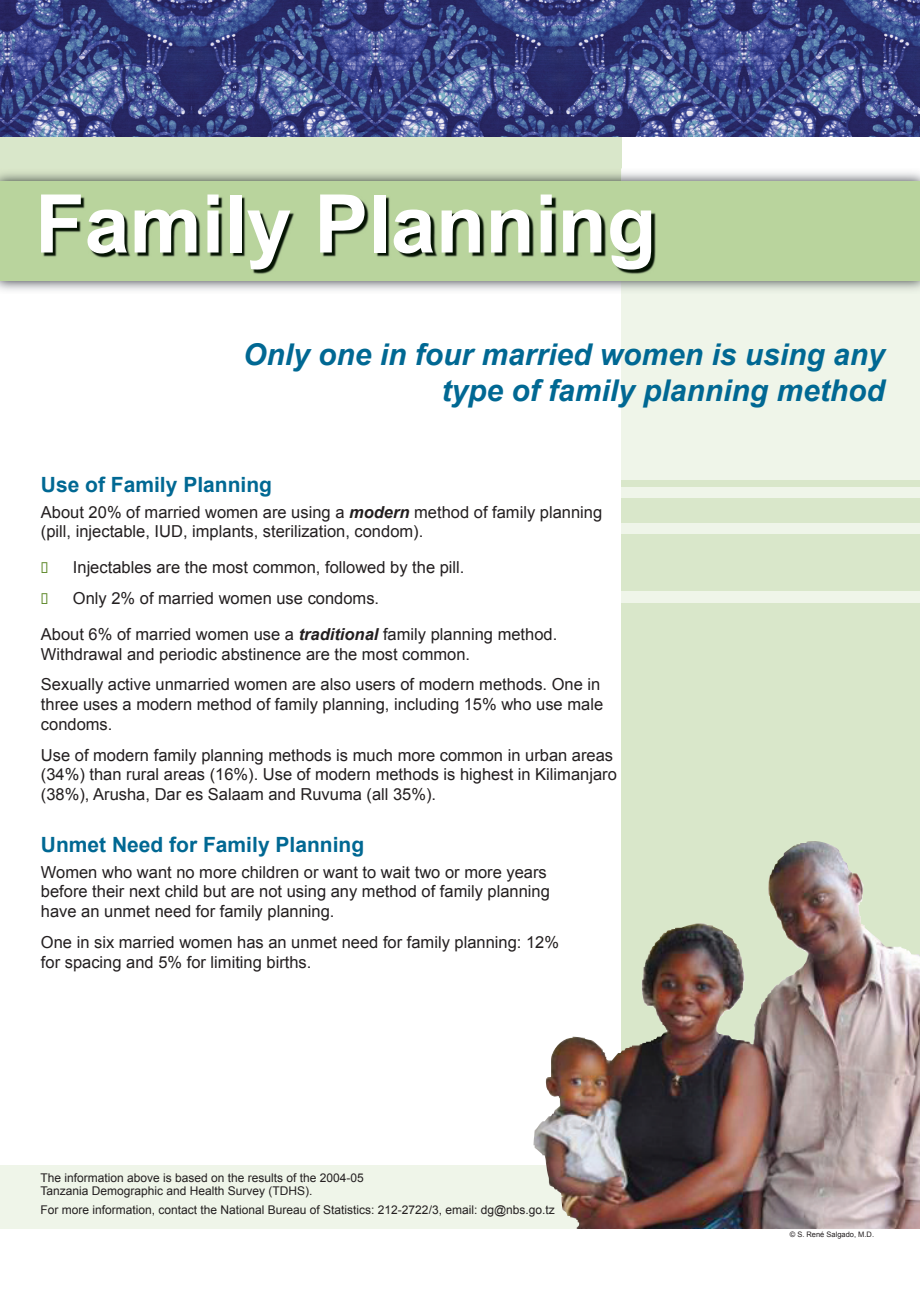
<style>
.page{position:relative;width:920px;height:1290px;background:#fff}
.page>*{position:absolute;margin:0;border:0;box-sizing:border-box;transform-origin:0 0}
.t1{font:700 81px "Arial";color:#fff}
.t2{font:italic 700 30px/36px "Arial";color:#006893;text-align:right}
.t3{font:700 21px "Arial";color:#006893}
.t4{font:16.5px/19.8px "Arial";color:#231f20}
.t5{font:12px/13.5px "Arial";color:#231f20}
.t6{font:7.5px "Arial";color:#231f20}
.s1{font-weight:700;font-style:italic}
</style>
<div class="page">
<div style="left:0;top:1165px;width:667px;height:64px;background:#eff5e9"></div>
<div style="left:621px;top:231px;width:299px;height:625px;background:#eff5e9"></div>
<div style="left:621px;top:604px;width:299px;height:625px;background:#d9e7ca"></div>
<div style="left:621px;top:535px;width:299px;height:56px;background:#d9e7ca"></div>
<div style="left:621px;top:480px;width:299px;height:7px;background:#d9e7ca"></div>
<div style="left:621px;top:498px;width:299px;height:25px;background:#d9e7ca"></div>
<div style="left:0;top:0;width:621px;height:247px;background:#d9e7ca"></div>
<div style="left:0;top:181px;width:920px;height:99px;background:#b9d49d"></div>
<img style="left:43px;top:197px;width:613px;height:77px">
<img style="left:533px;top:925px;width:387px;height:304px">
<img style="left:0;top:0;width:920px;height:137px">
<h1 class="t1" style="left:35px;top:179px;width:623px">Family Planning</h1>
<h2 class="t2" style="left:243px;top:337px;width:643px">Only one in four married women is using any type of family planning method</h2>
<p class="t3" style="left:41px;top:473px;width:233px">Use of Family Planning</p>
<p class="t4" style="left:41px;top:502px;width:563px">About 20% of married women are using a <span class="s1">modern</span> method of family planning (pill, injectable, IUD, implants, sterilization, condom).</p>
<p class="t4" style="left:73px;top:552px;width:393px;line-height:30.6px">Injectables are the most common, followed by the pill.<br>Only 2% of married women use condoms.</p>
<p class="t4" style="left:41px;top:624px;width:518px">About 6% of married women use a <span class="s1">traditional</span> family planning method.<br>Withdrawal and periodic abstinence are the most common.</p>
<p class="t4" style="left:41px;top:675px;width:564px">Sexually active unmarried women are also users of modern methods. One in three uses a modern method of family planning, including 15% who use male condoms.</p>
<p class="t4" style="left:41px;top:745px;width:577px">Use of modern family planning methods is much more common in urban areas (34%) than rural areas (16%). Use of modern methods is highest in Kilimanjaro (38%), Arusha, Dar es Salaam and Ruvuma (all 35%).</p>
<p class="t3" style="left:41px;top:833px;width:325px">Unmet Need for Family Planning</p>
<p class="t4" style="left:41px;top:862px;width:511px">Women who want no more children or want to wait two or more years before their next child but are not using any method of family planning have an unmet need for family planning.</p>
<p class="t4" style="left:41px;top:932px;width:520px">One in six married women has an unmet need for family planning: 12% for spacing and 5% for limiting births.</p>
<p class="t5" style="left:40px;top:1171px;width:325px">The information above is based on the results of the 2004-05<br>Tanzania Demographic and Health Survey (TDHS).</p>
<p class="t5" style="left:40px;top:1203px;width:516px">For more information, contact the National Bureau of Statistics: 212-2722/3, email: dg@nbs.go.tz</p>
<p class="t6" style="left:790px;top:1230px;width:86px">© S. René Salgado, M.D.</p>
</div>
